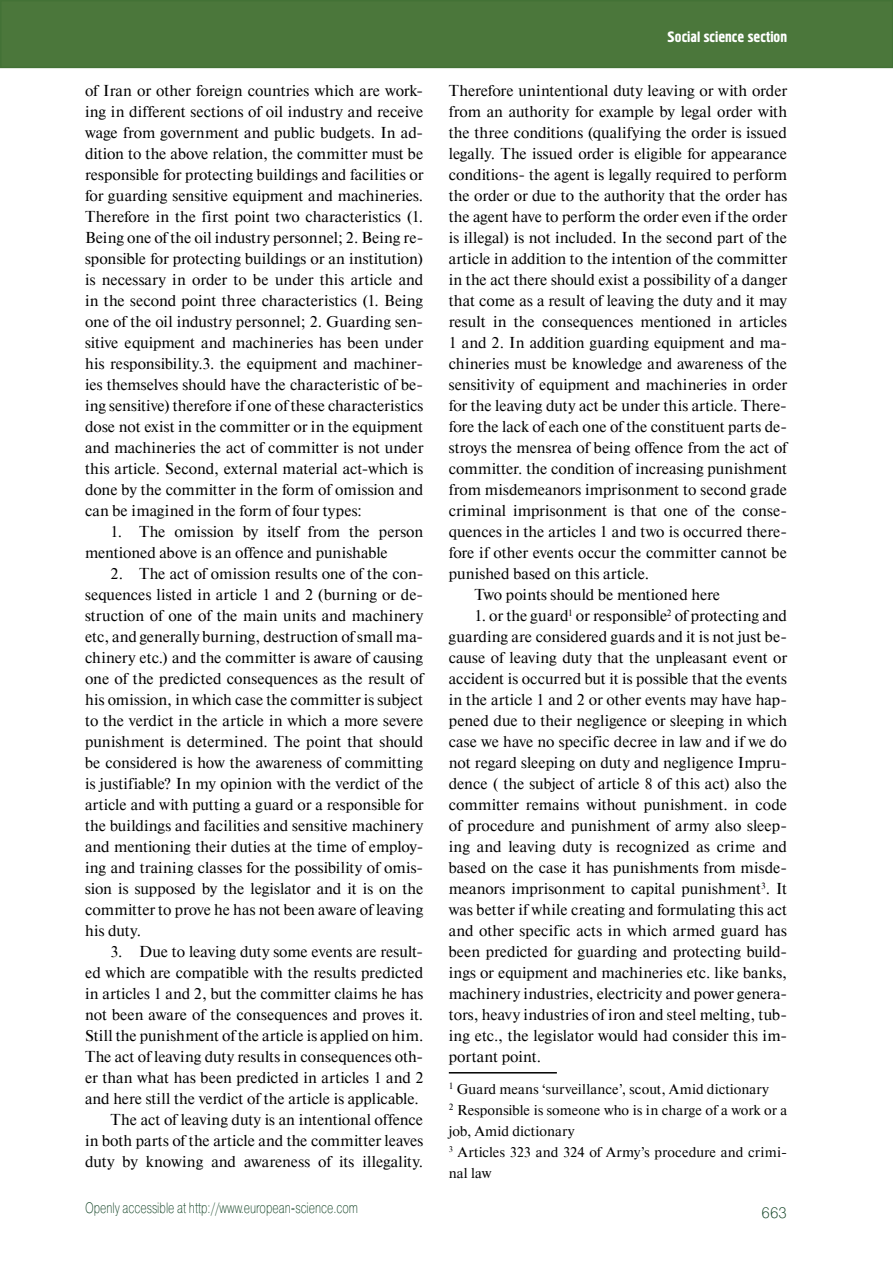
<style>
.page{position:relative;width:893px;height:1263px;background:#fff}
.page>*{position:absolute;margin:0;border:0;box-sizing:border-box;transform-origin:0 0}
.t1{font:15.75px/21px "Newton C";color:#000;text-align:justify}
.t2{font:15px "Pragmatica Light C";color:#0d3f20;scale:.75 1}
.t3{font:15px "Hermes C";color:#fff}
.t4{font:15px "Pragmatica Light C";color:#0d3f20}
.t5{font:14.25px/21px "Newton C";letter-spacing:.01em;color:#000}
</style>
<div class="page">
<div style="left:1px;top:1px;width:891px;height:66px;background:#4b773b"></div>
<div style="left:0;top:0;width:892px;height:68px;border:2px solid #437236"></div>
<hr style="left:449px;top:1072px;width:108px;height:2px;background:#000">
<p class="t1" style="left:85px;top:81px;width:340px">of Iran or other foreign countries which are work&shy;ing in different sections of oil industry and receive wage from government and public budgets. In ad&shy;dition to the above relation, the committer must be responsible for protecting buildings and facilities or for guarding sensitive equipment and machineries.<br>Therefore in the first point two characteristics (1.<br>Being one of the oil industry personnel; 2. Being re&shy;sponsible for protecting buildings or an institution) is necessary in order to be under this article and in the second point three characteristics (1. Being one of the oil industry personnel; 2. Guarding sen&shy;sitive equipment and machineries has been under his responsibility.3. the equipment and machiner&shy;ies themselves should have the characteristic of be&shy;ing sensitive) therefore if one of these characteristics dose not exist in the committer or in the equipment and machineries the act of committer is not under this article. Second, external material act-which is done by the committer in the form of omission and can be imagined in the form of four types:</p>
<p class="t1" style="left:85px;top:522px;width:340px;text-indent:26px">1. The omission by itself from the person mentioned above is an offence and punishable</p>
<p class="t1" style="left:85px;top:564px;width:340px;text-indent:26px">2. The act of omission results one of the con&shy;sequences listed in article 1 and 2 (burning or de&shy;struction of one of the main units and machinery etc, and generally burning, destruction of small ma&shy;chinery etc.) and the committer is aware of causing one of the predicted consequences as the result of his omission, in which case the committer is subject to the verdict in the article in which a more severe punishment is determined. The point that should be considered is how the awareness of committing is justifiable? In my opinion with the verdict of the article and with putting a guard or a responsible for the buildings and facilities and sensitive machinery and mentioning their duties at the time of employ&shy;ing and training classes for the possibility of omis&shy;sion is supposed by the legislator and it is on the committer to prove he has not been aware of leaving his duty.</p>
<p class="t1" style="left:85px;top:942px;width:340px;text-align:right">3. Due to leaving duty some events are result-<br>ed which are compatible with the results predicted in articles 1 and 2, but the committer claims he has not been aware of the consequences and proves it.<br>Still the punishment of the article is applied on him.<br>The act of leaving duty results in consequences oth&shy;er than what has been predicted in articles 1 and 2 and here still the verdict of the article is applicable.<br>The act of leaving duty is an intentional offence<br>in both parts of the article and the committer leaves duty by knowing and awareness of its illegality.</p>
<p class="t2" style="left:85px;top:1202px;width:365px">Openly accessible at http://www.european-science.com</p>
<p class="t3" style="left:667px;top:32px;width:121px">Social science section</p>
<p class="t1" style="left:449px;top:81px;width:340px">Therefore unintentional duty leaving or with order</p>
<p class="t1" style="left:449px;top:102px;width:340px">from an authority for example by legal order with</p>
<p class="t1" style="left:449px;top:123px;width:340px">the three conditions (qualifying the order is issued</p>
<p class="t1" style="left:449px;top:144px;width:340px">legally. The issued order is eligible for appearance</p>
<p class="t1" style="left:449px;top:165px;width:340px">conditions- the agent is legally required to perform</p>
<p class="t1" style="left:449px;top:186px;width:340px">the order or due to the authority that the order has</p>
<p class="t1" style="left:449px;top:207px;width:340px">the agent have to perform the order even if the order</p>
<p class="t1" style="left:449px;top:228px;width:340px">is illegal) is not included. In the second part of the</p>
<p class="t1" style="left:449px;top:249px;width:340px">article in addition to the intention of the committer</p>
<p class="t1" style="left:449px;top:270px;width:340px">in the act there should exist a possibility of a danger</p>
<p class="t1" style="left:449px;top:291px;width:340px">that come as a result of leaving the duty and it may</p>
<p class="t1" style="left:449px;top:312px;width:340px">result in the consequences mentioned in articles</p>
<p class="t1" style="left:449px;top:333px;width:340px">1 and 2. In addition guarding equipment and ma-</p>
<p class="t1" style="left:449px;top:354px;width:340px">chineries must be knowledge and awareness of the</p>
<p class="t1" style="left:449px;top:375px;width:340px">sensitivity of equipment and machineries in order</p>
<p class="t1" style="left:449px;top:396px;width:339px">for the leaving duty act be under this article. There-</p>
<p class="t1" style="left:449px;top:417px;width:340px">fore the lack of each one of the constituent parts de-</p>
<p class="t1" style="left:449px;top:438px;width:340px">stroys the mensrea of being offence from the act of</p>
<p class="t1" style="left:449px;top:459px;width:340px">committer. the condition of increasing punishment</p>
<p class="t1" style="left:449px;top:480px;width:340px">from misdemeanors imprisonment to second grade</p>
<p class="t1" style="left:449px;top:501px;width:340px">criminal imprisonment is that one of the conse-</p>
<p class="t1" style="left:449px;top:522px;width:340px">quences in the articles 1 and two is occurred there-</p>
<p class="t1" style="left:449px;top:543px;width:340px">fore if other events occur the committer cannot be</p>
<p class="t1" style="left:449px;top:564px;width:202px">punished based on this article.</p>
<p class="t1" style="left:474px;top:585px;width:247px">Two points should be mentioned here</p>
<p class="t1" style="left:449px;top:606px;width:340px;text-indent:26px">1. or the guard<sup>1</sup> or responsible<sup>2</sup> of protecting and guarding are considered guards and it is not just be&shy;cause of leaving duty that the unpleasant event or accident is occurred but it is possible that the events in the article 1 and 2 or other events may have hap&shy;pened due to their negligence or sleeping in which case we have no specific decree in law and if we do not regard sleeping on duty and negligence Impru&shy;dence ( the subject of article 8 of this act) also the committer remains without punishment. in code of procedure and punishment of army also sleep&shy;ing and leaving duty is recognized as crime and based on the case it has punishments from misde&shy;meanors imprisonment to capital punishment<sup>3</sup>. It was better if while creating and formulating this act and other specific acts in which armed guard has been predicted for guarding and protecting build&shy;ings or equipment and machineries etc. like banks, machinery industries, electricity and power genera&shy;tors, heavy industries of iron and steel melting, tub&shy;ing etc., the legislator would had consider this im&shy;portant point.</p>
<p class="t5" style="left:449px;top:1079px;width:340px"><sup>1</sup> Guard means ‘surveillance’, scout, Amid dictionary<br><sup>2</sup> Responsible is someone who is in charge of a work or a job, Amid dictionary<br><sup>3</sup> Articles 323 and 324 of Army’s procedure and crimi&shy;nal law</p>
<p class="t4" style="left:761px;top:1208px;width:27px">663</p>
</div>
